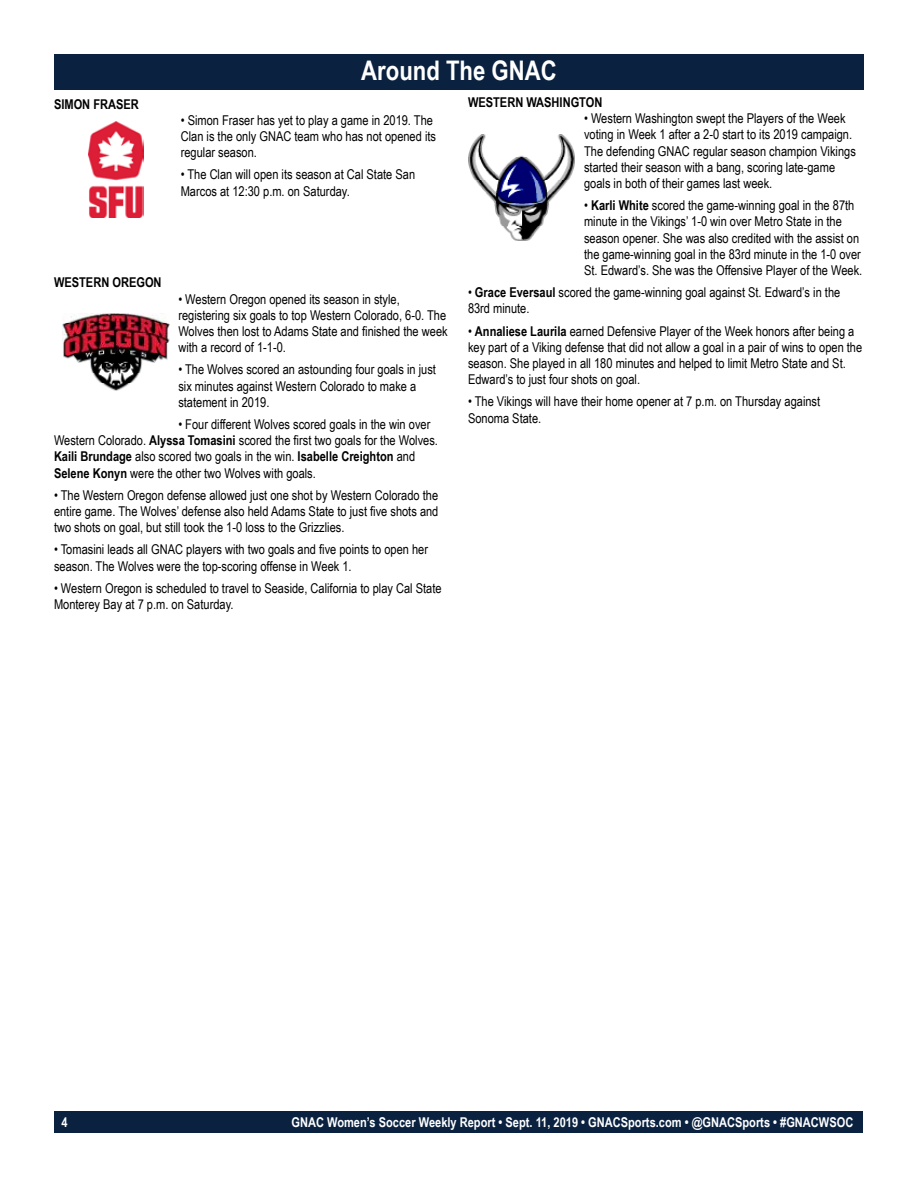
<style>
.page{position:relative;width:918px;height:1188px;background:#fff}
.page>*{position:absolute;margin:0;border:0;box-sizing:border-box;transform-origin:0 0}
.t1{font:700 27px "Arial Narrow";color:#fff}
.t2{font:13.5px/16.2px "Arial Narrow";color:#000}
.t3{font:700 13.5px "Arial Narrow";color:#fff}
.t4{font:700 13.5px "Arial Narrow";color:#000}
.s1{font-weight:700}
</style>
<div class="page">
<div style="left:55px;top:1111px;width:808px;height:22px;background:#0a2240"></div>
<div style="left:54px;top:54px;width:810px;height:36px;background:#0a2240"></div>
<img style="left:468px;top:134px;width:106px;height:107px">
<img style="left:62px;top:313px;width:107px;height:78px">
<img style="left:88px;top:122px;width:55px;height:96px">
<h1 class="t1" style="left:361px;top:50px;width:197px">Around The GNAC</h1>
<p class="t4" style="left:468px;top:92px;width:136px">WESTERN WASHINGTON</p>
<p class="t2" style="left:584px;top:110px;width:273px">• Western Washington swept the Players of the Week voting in Week 1 after a 2-0 start to its 2019 campaign.<br>The defending GNAC regular season champion Vikings started their season with a bang, scoring late-game goals in both of their games last week.</p>
<p class="t2" style="left:584px;top:197px;width:280px">• <span class="s1">Karli White</span> scored the game-winning goal in the 87th minute in the Vikings’ 1-0 win over Metro State in the season opener. She was also credited with the assist on the game-winning goal in the 83rd minute in the 1-0 over St. Edward’s. She was the Offensive Player of the Week.</p>
<p class="t2" style="left:468px;top:284px;width:374px">• <span class="s1">Grace Eversaul</span> scored the game-winning goal against St. Edward’s in the<br>83rd minute.</p>
<p class="t2" style="left:468px;top:322px;width:396px">• <span class="s1">Annaliese Laurila</span> earned Defensive Player of the Week honors after being a key part of a Viking defense that did not allow a goal in a pair of wins to open the season. She played in all 180 minutes and helped to limit Metro State and St.<br>Edward’s to just four shots on goal.</p>
<p class="t2" style="left:468px;top:393px;width:354px">• The Vikings will have their home opener at 7 p.m. on Thursday against<br>Sonoma State.</p>
<p class="t4" style="left:54px;top:94px;width:86px">SIMON FRASER</p>
<p class="t2" style="left:181px;top:111px;width:257px">• Simon Fraser has yet to play a game in 2019. The<br>Clan is the only GNAC team who has not opened its regular season.</p>
<p class="t2" style="left:181px;top:166px;width:236px">• The Clan will open its season at Cal State San<br>Marcos at 12:30 p.m. on Saturday.</p>
<p class="t4" style="left:54px;top:273px;width:109px">WESTERN OREGON</p>
<p class="t2" style="left:178px;top:290px;width:271px">• Western Oregon opened its season in style, registering six goals to top Western Colorado, 6-0. The Wolves then lost to Adams State and finished the week with a record of 1-1-0.</p>
<p class="t2" style="left:178px;top:361px;width:259px">• The Wolves scored an astounding four goals in just six minutes against Western Colorado to make a statement in 2019.</p>
<p class="t2" style="left:54px;top:416px;width:385px;text-indent:124px">• Four different Wolves scored goals in the win over Western Colorado. <span class="s1">Alyssa Tomasini</span> scored the first two goals for the Wolves.<br><span class="s1">Kaili Brundage</span> also scored two goals in the win. <span class="s1">Isabelle Creighton</span> and <span class="s1">Selene Konyn</span> were the other two Wolves with goals.</p>
<p class="t2" style="left:54px;top:487px;width:386px;text-align:justify">• The Western Oregon defense allowed just one shot by Western Colorado the entire game. The Wolves’ defense also held Adams State to just five shots and two shots on goal, but still took the 1-0 loss to the Grizzlies.</p>
<p class="t2" style="left:54px;top:541px;width:376px">• Tomasini leads all GNAC players with two goals and five points to open her season. The Wolves were the top-scoring offense in Week 1.</p>
<p class="t2" style="left:54px;top:579px;width:389px">• Western Oregon is scheduled to travel to Seaside, California to play Cal State<br>Monterey Bay at 7 p.m. on Saturday.</p>
<p class="t3" style="left:61px;top:1112px;width:8px">4</p>
<p class="t3" style="left:291px;top:1112px;width:563px">GNAC Women’s Soccer Weekly Report • Sept. 11, 2019 • GNACSports.com • @GNACSports • #GNACWSOC</p>
</div>
